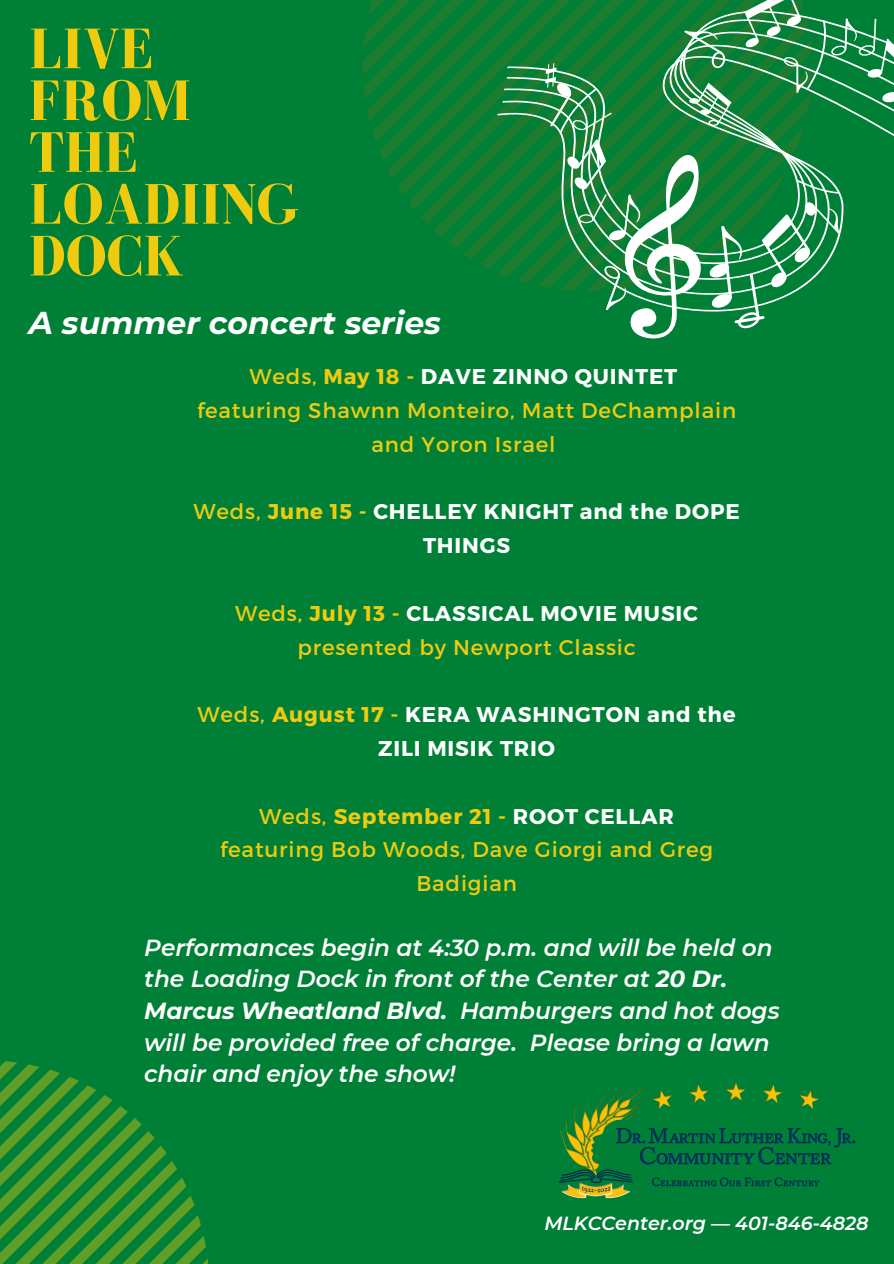
<style>
.page{position:relative;width:894px;height:1264px;background:#fff}
.page>*{position:absolute;margin:0;border:0;box-sizing:border-box;transform-origin:0 0}
.t1{font:700 58.5px "Bodoni FLF";color:#efcb10}
.t2{font:italic 700 31.5px "Montserrat";color:#fff}
.t3{font:italic 600 23.25px/31.5px "Montserrat";color:#fff}
.t4{font:700 21.3px/33.8px "Montserrat";letter-spacing:.04em;color:#fff;text-align:center}
.t5{font:21.3px/33.8px "Montserrat";letter-spacing:.04em;color:#efcb10;text-align:center}
.t6{font:700 21.3px "Montserrat";letter-spacing:.04em;color:#efcb10}
.t7{font:italic 600 19.05px "Montserrat";color:#fff}
.s1{font-weight:400;color:#efcb10}
.s2{color:#efcb10}
.s3{font-weight:400}
.s4{color:#fff}
.s5{font-weight:700}
</style>
<div class="page">
<div style="left:0;top:0;width:893px;height:1263px;background:#008037"></div>
<svg style="left:362px;top:0;width:145px;height:268px"></svg>
<img style="left:558px;top:1082px;width:298px;height:117px">
<svg style="left:506px;top:6px;width:238px;height:14px;fill:#167e34"></svg>
<svg style="left:503px;top:20px;width:241px;height:14px;fill:#197f35"></svg>
<svg style="left:502px;top:34px;width:242px;height:12px"></svg>
<svg style="left:497px;top:46px;width:396px;height:244px"></svg>
<svg style="left:545px;top:63px;width:66px;height:70px"></svg>
<svg style="left:566px;top:139px;width:273px;height:200px"></svg>
<div style="left:689px;top:98px;width:10px;height:6px;background:#fff;border-radius:50%"></div>
<svg style="left:697px;top:83px;width:34px;height:43px"></svg>
<svg style="left:684px;top:30px;width:41px;height:38px"></svg>
<svg style="left:744px;top:0;width:149px;height:103px"></svg>
<svg style="left:0;top:1061px;width:209px;height:202px"></svg>
<p class="t1" style="left:29px;top:17px;width:126px">LIVE</p>
<p class="t1" style="left:29px;top:69px;width:164px">FROM</p>
<p class="t1" style="left:29px;top:121px;width:110px">THE</p>
<p class="t1" style="left:29px;top:172px;width:272px">LOADIING</p>
<p class="t1" style="left:29px;top:224px;width:157px">DOCK</p>
<p class="t2" style="left:29px;top:303px;width:413px">A summer concert series</p>
<p class="t4" style="left:249px;top:359px;width:429px"><span class="s1">Weds,</span> <span class="s2">May 18 -</span> DAVE ZINNO QUINTET</p>
<p class="t5" style="left:197px;top:392px;width:540px">featuring Shawnn Monteiro, Matt DeChamplain and Yoron Israel</p>
<p class="t4" style="left:193px;top:494px;width:547px"><span class="s1">Weds,</span> <span class="s2">June 15 -</span> CHELLEY KNIGHT and the DOPE<br>THINGS</p>
<p class="t4" style="left:235px;top:595px;width:464px"><span class="s1">Weds,</span> <span class="s2">July 13 -</span> CLASSICAL MOVIE MUSIC</p>
<p class="t5" style="left:297px;top:629px;width:340px">presented by Newport Classic</p>
<p class="t4" style="left:197px;top:696px;width:539px"><span class="s1">Weds,</span> <span class="s2">August 17 -</span> KERA WASHINGTON and the<br>ZILI MISIK TRIO</p>
<p class="t6" style="left:259px;top:802px;width:416px"><span class="s3">Weds,</span> September 21 - <span class="s4">ROOT CELLAR</span></p>
<p class="t5" style="left:220px;top:831px;width:494px">featuring Bob Woods, Dave Giorgi and Greg<br>Badigian</p>
<p class="t3" style="left:144px;top:931px;width:637px">Performances begin at 4:30 p.m. and will be held on the Loading Dock in front of the Center at <span class="s5">20 Dr.<br>Marcus Wheatland Blvd.</span> Hamburgers and hot dogs will be provided free of charge. Please bring a lawn chair and enjoy the show!</p>
<p class="t7" style="left:544px;top:1211px;width:326px">MLKCCenter.org –– 401-846-4828</p>
</div>
